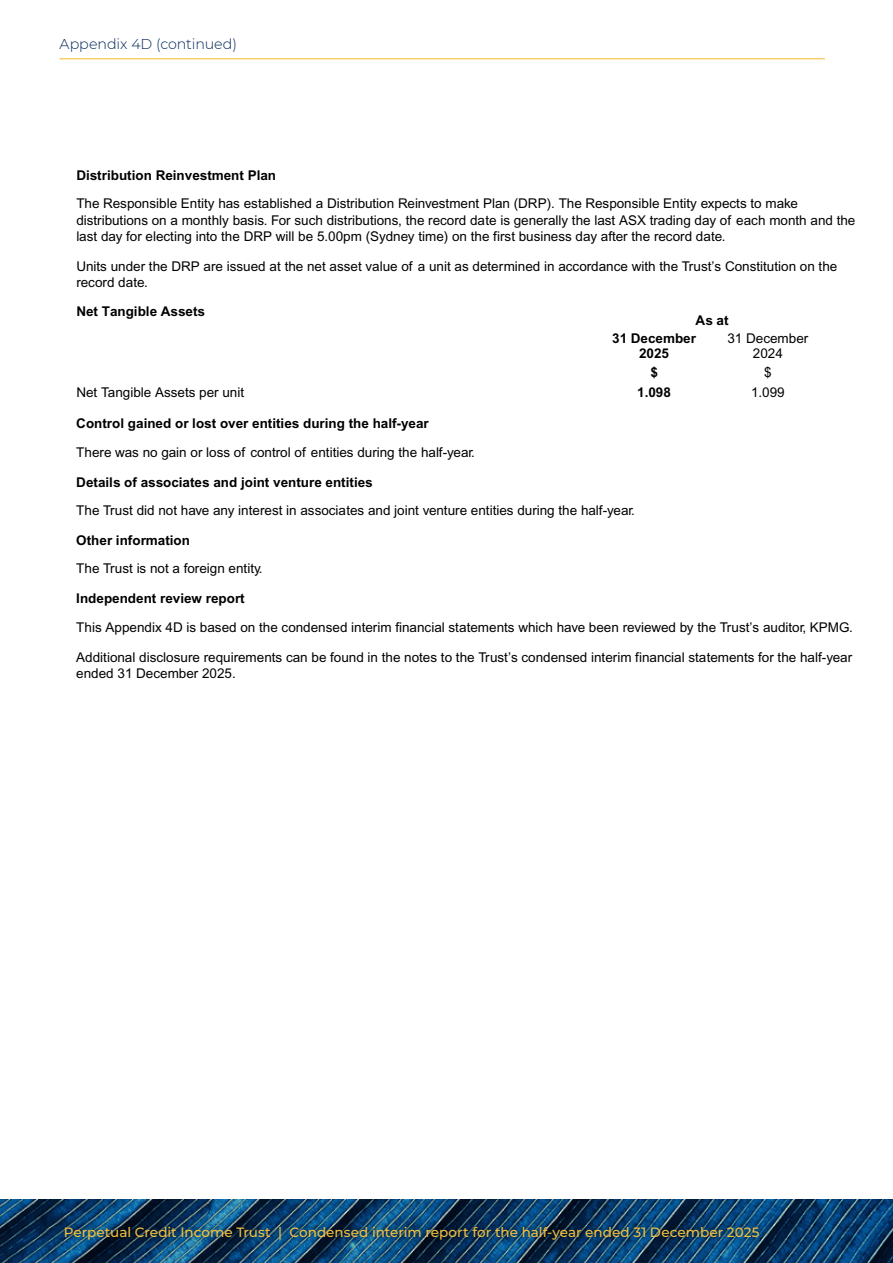
<style>
.page{position:relative;width:893px;height:1263px;background:#fff}
.page>*{position:absolute;margin:0;border:0;box-sizing:border-box;transform-origin:0 0}
.t1{font:300 14.25px "Montserrat";letter-spacing:-.005em;color:#002659}
.t2{font:13.5px/16.5px "Arial";color:#000}
.t3{font:700 13.5px/18px "Arial";color:#000}
.t4{font:500 13.5px "Montserrat";color:#f3c03f}
</style>
<div class="page">
<img style="left:0;top:1199px;width:893px;height:64px">
<div style="left:57px;top:1219px;width:710px;height:28px;background:#000;opacity:.75"></div>
<hr style="left:60px;top:58px;width:765px;height:1px;background:#f1ba24">
<p class="t1" style="left:60px;top:34px;width:179px">Appendix 4D (continued)</p>
<p class="t3" style="left:76px;top:166px;width:201px">Distribution Reinvestment Plan</p>
<p class="t2" style="left:76px;top:195px;width:781px">The Responsible Entity has established a Distribution Reinvestment Plan (DRP). The Responsible Entity expects to make distributions on a monthly basis. For such distributions, the record date is generally the last ASX trading day of each month and the last day for electing into the DRP will be 5.00pm (Sydney time) on the first business day after the record date.</p>
<p class="t2" style="left:76px;top:258px;width:762px">Units under the DRP are issued at the net asset value of a unit as determined in accordance with the Trust’s Constitution on the record date.</p>
<p class="t3" style="left:76px;top:302px;width:130px">Net Tangible Assets</p>
<p class="t3" style="left:612px;top:311px;width:118px;text-indent:83px">As at<br>31 December</p>
<p class="t3" style="left:639px;top:344px;width:31px">2025</p>
<p class="t2" style="left:727px;top:331px;width:82px;line-height:15px;text-align:center">31 December<br>2024</p>
<p class="t3" style="left:650px;top:363px;width:9px">$</p>
<p class="t2" style="left:764px;top:364px;width:9px">$</p>
<p class="t2" style="left:76px;top:384px;width:169px">Net Tangible Assets per unit</p>
<p class="t3" style="left:637px;top:383px;width:35px">1.098</p>
<p class="t2" style="left:751px;top:384px;width:35px">1.099</p>
<p class="t3" style="left:76px;top:414px;width:354px">Control gained or lost over entities during the half-year</p>
<p class="t2" style="left:76px;top:443px;width:400px">There was no gain or loss of control of entities during the half-year.</p>
<p class="t3" style="left:76px;top:473px;width:298px">Details of associates and joint venture entities</p>
<p class="t2" style="left:76px;top:502px;width:560px">The Trust did not have any interest in associates and joint venture entities during the half-year.</p>
<p class="t3" style="left:76px;top:531px;width:115px">Other information</p>
<p class="t2" style="left:76px;top:560px;width:188px">The Trust is not a foreign entity.</p>
<p class="t3" style="left:76px;top:589px;width:170px">Independent review report</p>
<p class="t2" style="left:76px;top:619px;width:778px">This Appendix 4D is based on the condensed interim financial statements which have been reviewed by the Trust’s auditor, KPMG.</p>
<p class="t2" style="left:76px;top:649px;width:777px">Additional disclosure requirements can be found in the notes to the Trust’s condensed interim financial statements for the half-year ended 31 December 2025.</p>
<p class="t4" style="left:64px;top:1223px;width:697px">Perpetual Credit Income Trust | Condensed interim report for the half-year ended 31 December 2025</p>
</div>
